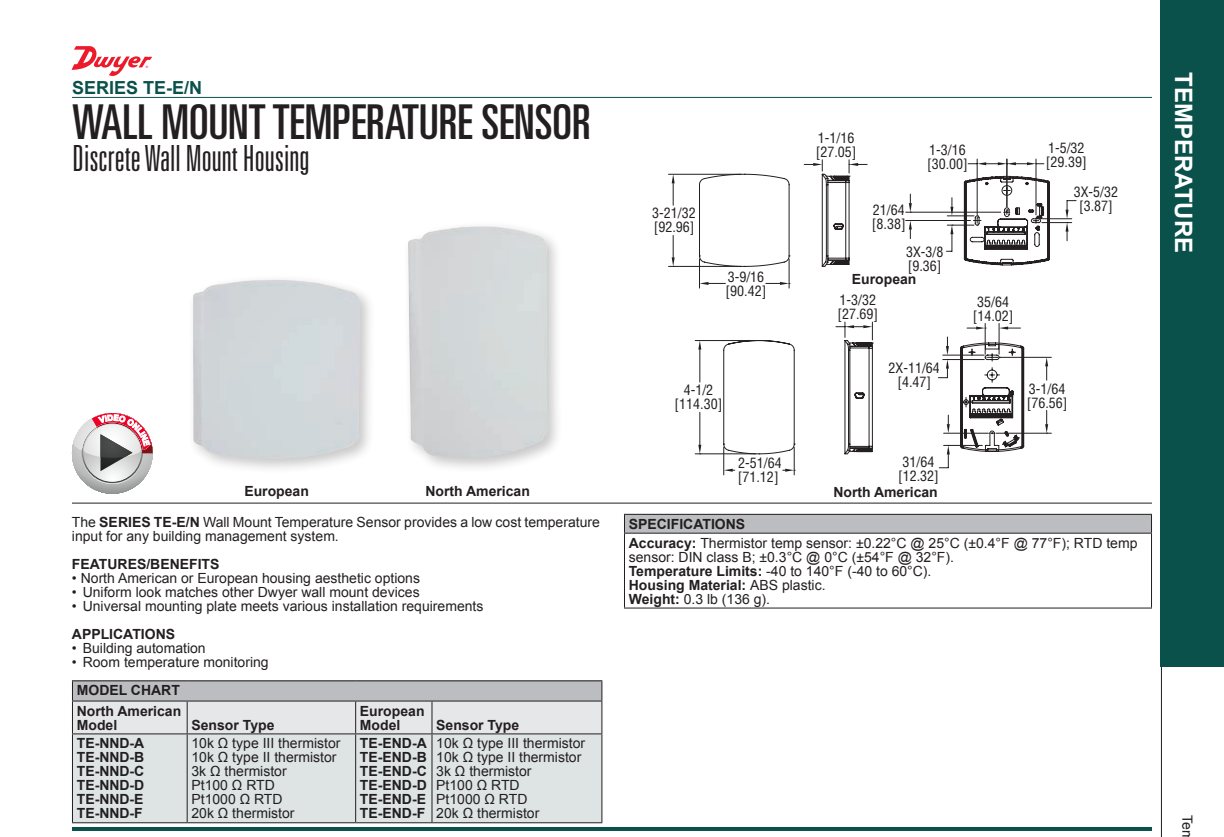
<style>
.page{position:relative;width:1224px;height:837px;background:#fff}
.page>*{position:absolute;margin:0;border:0;box-sizing:border-box;transform-origin:0 0}
.t1{font:ultra-condensed 48px "Univers LT Std";color:#231f20}
.t2{font:300 ultra-condensed 36px "Univers LT Std";color:#231f20}
.t3{font:700 24px "Arial";color:#fff}
.t4{font:700 18px "Arial";color:#0b514b}
.t5{font:14px/14px "Arial";color:#231f20}
.t6{font:700 14px/14px "Arial";color:#231f20}
.t7{font:condensed 14px/14px "Helvetica";color:#231f20}
.s1{font-weight:700}
.s2{font-weight:400}
</style>
<div class="page">
<div style="left:1161px;top:0;width:63px;height:666px;background:#0b514b"></div>
<hr style="left:72px;top:97px;width:1080px;height:1px;background:#0b514b">
<hr style="left:695px;top:340px;width:61px;height:1px;background:#231f20">
<hr style="left:695px;top:453px;width:61px;height:1px;background:#231f20">
<hr style="left:699px;top:349px;width:1px;height:33px;background:#231f20">
<hr style="left:699px;top:412px;width:1px;height:33px;background:#231f20">
<svg style="left:698px;top:341px;width:3px;height:8px"></svg>
<svg style="left:698px;top:445px;width:3px;height:9px"></svg>
<hr style="left:1000px;top:357px;width:51px;height:1px;background:#231f20">
<hr style="left:996px;top:433px;width:55px;height:1px;background:#231f20">
<svg style="left:1045px;top:357px;width:3px;height:23px"></svg>
<svg style="left:1045px;top:410px;width:3px;height:24px"></svg>
<svg style="left:723px;top:322px;width:302px;height:153px"></svg>
<hr style="left:668px;top:174px;width:73px;height:1px;background:#231f20">
<hr style="left:668px;top:266px;width:73px;height:1px;background:#231f20">
<svg style="left:672px;top:174px;width:3px;height:31px"></svg>
<svg style="left:672px;top:235px;width:3px;height:32px"></svg>
<svg style="left:699px;top:174px;width:91px;height:114px"></svg>
<hr style="left:977px;top:159px;width:1px;height:56px;background:#231f20">
<hr style="left:1035px;top:159px;width:1px;height:56px;background:#231f20">
<hr style="left:1006px;top:159px;width:1px;height:48px;background:#231f20">
<hr style="left:1042px;top:218px;width:30px;height:1px;background:#231f20">
<hr style="left:1042px;top:222px;width:30px;height:1px;background:#231f20">
<svg style="left:804px;top:160px;width:247px;height:107px"></svg>
<svg style="left:1066px;top:200px;width:10px;height:41px"></svg>
<div style="left:402px;top:220px;width:161px;height:254px;background:#231f20;opacity:.25"></div>
<img style="left:408px;top:226px;width:139px;height:232px">
<div style="left:188px;top:274px;width:187px;height:201px;background:#231f20;opacity:.25"></div>
<img style="left:193px;top:279px;width:167px;height:180px">
<div style="left:624px;top:514px;width:527px;height:19px;background:#bcbdc0"></div>
<hr style="left:1151px;top:533px;width:1px;height:74px;background:#231f20">
<hr style="left:624px;top:533px;width:1px;height:74px;background:#231f20">
<hr style="left:624px;top:607px;width:528px;height:1px;background:#231f20">
<hr style="left:624px;top:514px;width:528px;height:1px;background:#231f20">
<svg style="left:624px;top:515px;width:1px;height:17px"></svg>
<svg style="left:1151px;top:515px;width:1px;height:17px"></svg>
<hr style="left:624px;top:532px;width:528px;height:1px;background:#231f20">
<hr style="left:72px;top:502px;width:1080px;height:1px;background:#231f20">
<hr style="left:72px;top:827px;width:1080px;height:4px;background:#0b514b">
<svg style="left:72px;top:413px;width:81px;height:80px"></svg>
<div style="left:73px;top:734px;width:528px;height:88px;background:#dde4e3"></div>
<hr style="left:187px;top:734px;width:1px;height:88px;background:#231f20">
<hr style="left:72px;top:680px;width:115px;height:1px;background:#231f20">
<hr style="left:187px;top:680px;width:169px;height:1px;background:#231f20">
<hr style="left:356px;top:680px;width:76px;height:1px;background:#231f20">
<hr style="left:432px;top:680px;width:170px;height:1px;background:#231f20">
<svg style="left:72px;top:681px;width:530px;height:52px;background:#d2d3d5"></svg>
<hr style="left:72px;top:700px;width:115px;height:1px;background:#231f20">
<hr style="left:72px;top:701px;width:1px;height:32px;background:#231f20">
<hr style="left:187px;top:700px;width:169px;height:1px;background:#231f20">
<hr style="left:356px;top:700px;width:76px;height:1px;background:#231f20">
<hr style="left:355px;top:701px;width:1px;height:32px;background:#231f20">
<hr style="left:432px;top:700px;width:170px;height:1px;background:#231f20">
<hr style="left:72px;top:733px;width:115px;height:1px;background:#231f20">
<hr style="left:72px;top:734px;width:1px;height:88px;background:#231f20">
<hr style="left:187px;top:733px;width:169px;height:1px;background:#231f20">
<hr style="left:356px;top:733px;width:76px;height:1px;background:#231f20">
<hr style="left:432px;top:733px;width:170px;height:1px;background:#231f20">
<hr style="left:72px;top:822px;width:115px;height:1px;background:#231f20">
<hr style="left:187px;top:822px;width:169px;height:1px;background:#231f20">
<hr style="left:356px;top:822px;width:76px;height:1px;background:#231f20">
<hr style="left:432px;top:822px;width:170px;height:1px;background:#231f20">
<hr style="left:355px;top:734px;width:1px;height:88px;background:#231f20">
<hr style="left:431px;top:734px;width:1px;height:88px;background:#231f20">
<hr style="left:601px;top:734px;width:1px;height:88px;background:#231f20">
<svg style="left:1161px;top:666px;width:63px;height:171px"></svg>
<svg style="left:72px;top:46px;width:80px;height:30px"></svg>
<svg style="left:73px;top:413px;width:80px;height:71px"></svg>
<p class="t4" style="left:72px;top:75px;width:132px">SERIES TE-E/N</p>
<p class="t1" style="left:72px;top:94px;width:520px">WALL MOUNT TEMPERATURE SENSOR</p>
<p class="t2" style="left:72px;top:139px;width:239px">Discrete Wall Mount Housing</p>
<p class="t7" style="left:652px;top:206px;width:45px">3-21/32 [92.96]</p>
<p class="t7" style="left:816px;top:131px;width:42px">1-1/16 [27.05]</p>
<p class="t7" style="left:872px;top:202px;width:35px">21/64 [8.38]</p>
<p class="t7" style="left:927px;top:142px;width:42px">1-3/16 [30.00]</p>
<p class="t7" style="left:1046px;top:141px;width:42px">1-5/32 [29.39]</p>
<p class="t7" style="left:1074px;top:184px;width:46px;text-align:center">3X-5/32 [3.87]</p>
<p class="t7" style="left:726px;top:270px;width:42px">3-9/16 [90.42]</p>
<p class="t7" style="left:906px;top:245px;width:39px">3X-3/8 [9.36]</p>
<p class="t6" style="left:852px;top:273px;width:66px">European</p>
<p class="t7" style="left:837px;top:293px;width:42px">1-3/32 [27.69]</p>
<p class="t7" style="left:973px;top:295px;width:42px;text-align:center">35/64 [14.02]</p>
<p class="t7" style="left:675px;top:383px;width:49px;text-align:center">4-1/2 [114.30]</p>
<p class="t7" style="left:889px;top:361px;width:53px;text-align:center">2X-11/64 [4.47]</p>
<p class="t7" style="left:1027px;top:381px;width:42px">3-1/64 [76.56]</p>
<p class="t7" style="left:898px;top:455px;width:42px;text-align:center">31/64 [12.32]</p>
<p class="t7" style="left:738px;top:456px;width:45px">2-51/64 [71.12]</p>
<p class="t6" style="left:244px;top:485px;width:66px">European</p>
<p class="t6" style="left:425px;top:485px;width:106px">North American</p>
<p class="t6" style="left:833px;top:485px;width:106px">North American</p>
<p class="t5" style="left:72px;top:515px;width:529px">The <span class="s1">SERIES TE-E/N</span> Wall Mount Temperature Sensor provides a low cost temperature input for any building management system.</p>
<p class="t6" style="left:72px;top:557px;width:149px">FEATURES/BENEFITS</p>
<p class="t5" style="left:72px;top:571px;width:350px">• North American or European housing aesthetic options</p>
<p class="t5" style="left:72px;top:585px;width:349px">• Uniform look matches other Dwyer wall mount devices</p>
<p class="t5" style="left:72px;top:599px;width:413px">• Universal mounting plate meets various installation requirements</p>
<p class="t6" style="left:72px;top:627px;width:105px">APPLICATIONS</p>
<p class="t5" style="left:72px;top:641px;width:135px">• Building automation</p>
<p class="t5" style="left:72px;top:655px;width:198px">• Room temperature monitoring</p>
<p class="t6" style="left:77px;top:684px;width:105px">MODEL CHART</p>
<p class="t6" style="left:77px;top:704px;width:106px">North American</p>
<p class="t6" style="left:77px;top:718px;width:42px">Model</p>
<p class="t6" style="left:191px;top:718px;width:84px">Sensor Type</p>
<p class="t6" style="left:77px;top:737px;width:69px">TE-NND-A</p>
<p class="t6" style="left:77px;top:751px;width:69px">TE-NND-B</p>
<p class="t6" style="left:77px;top:765px;width:69px">TE-NND-C</p>
<p class="t6" style="left:77px;top:779px;width:69px">TE-NND-D</p>
<p class="t6" style="left:77px;top:793px;width:68px">TE-NND-E</p>
<p class="t6" style="left:77px;top:807px;width:68px">TE-NND-F</p>
<p class="t5" style="left:191px;top:736px;width:150px">10k Ω type III thermistor</p>
<p class="t5" style="left:191px;top:750px;width:147px">10k Ω type II thermistor</p>
<p class="t5" style="left:191px;top:764px;width:97px">3k Ω thermistor</p>
<p class="t5" style="left:191px;top:778px;width:85px">Pt100 Ω RTD</p>
<p class="t5" style="left:191px;top:792px;width:93px">Pt1000 Ω RTD</p>
<p class="t5" style="left:191px;top:806px;width:105px">20k Ω thermistor</p>
<p class="t6" style="left:360px;top:704px;width:66px">European<br>Model</p>
<p class="t6" style="left:360px;top:737px;width:68px">TE-END-A</p>
<p class="t6" style="left:360px;top:751px;width:68px">TE-END-B</p>
<p class="t6" style="left:360px;top:765px;width:68px">TE-END-C</p>
<p class="t6" style="left:360px;top:779px;width:68px">TE-END-D</p>
<p class="t6" style="left:360px;top:793px;width:68px">TE-END-E</p>
<p class="t6" style="left:360px;top:807px;width:67px">TE-END-F</p>
<p class="t6" style="left:436px;top:718px;width:84px">Sensor Type</p>
<p class="t5" style="left:436px;top:736px;width:150px">10k Ω type III thermistor</p>
<p class="t5" style="left:436px;top:750px;width:147px">10k Ω type II thermistor</p>
<p class="t5" style="left:436px;top:764px;width:97px">3k Ω thermistor</p>
<p class="t5" style="left:436px;top:778px;width:85px">Pt100 Ω RTD</p>
<p class="t5" style="left:436px;top:792px;width:93px">Pt1000 Ω RTD</p>
<p class="t5" style="left:436px;top:806px;width:105px">20k Ω thermistor</p>
<p class="t6" style="left:629px;top:517px;width:118px">SPECIFICATIONS</p>
<p class="t5" style="left:629px;top:536px;width:510px"><span class="s1">Accuracy:</span> Thermistor temp sensor: ±0.22°C @ 25°C (±0.4°F @ 77°F); RTD temp sensor: DIN class B; ±0.3°C @ 0°C (±54°F @ 32°F).</p>
<p class="t5" style="left:629px;top:564px;width:304px"><span class="s1">Temperature Limits:</span> -40 to 140°F (-40 to 60°C).</p>
<p class="t6" style="left:629px;top:578px;width:198px">Housing Material: <span class="s2">ABS plastic.</span></p>
<p class="t5" style="left:629px;top:592px;width:143px"><span class="s1">Weight:</span> 0.3 lb (136 g).</p>
<p class="t3" style="left:1199px;top:72px;width:182px;rotate:90deg">TEMPERATURE</p>
<p class="t5" style="left:1194px;top:814px;width:28px;rotate:90deg">Tem</p>
</div>
